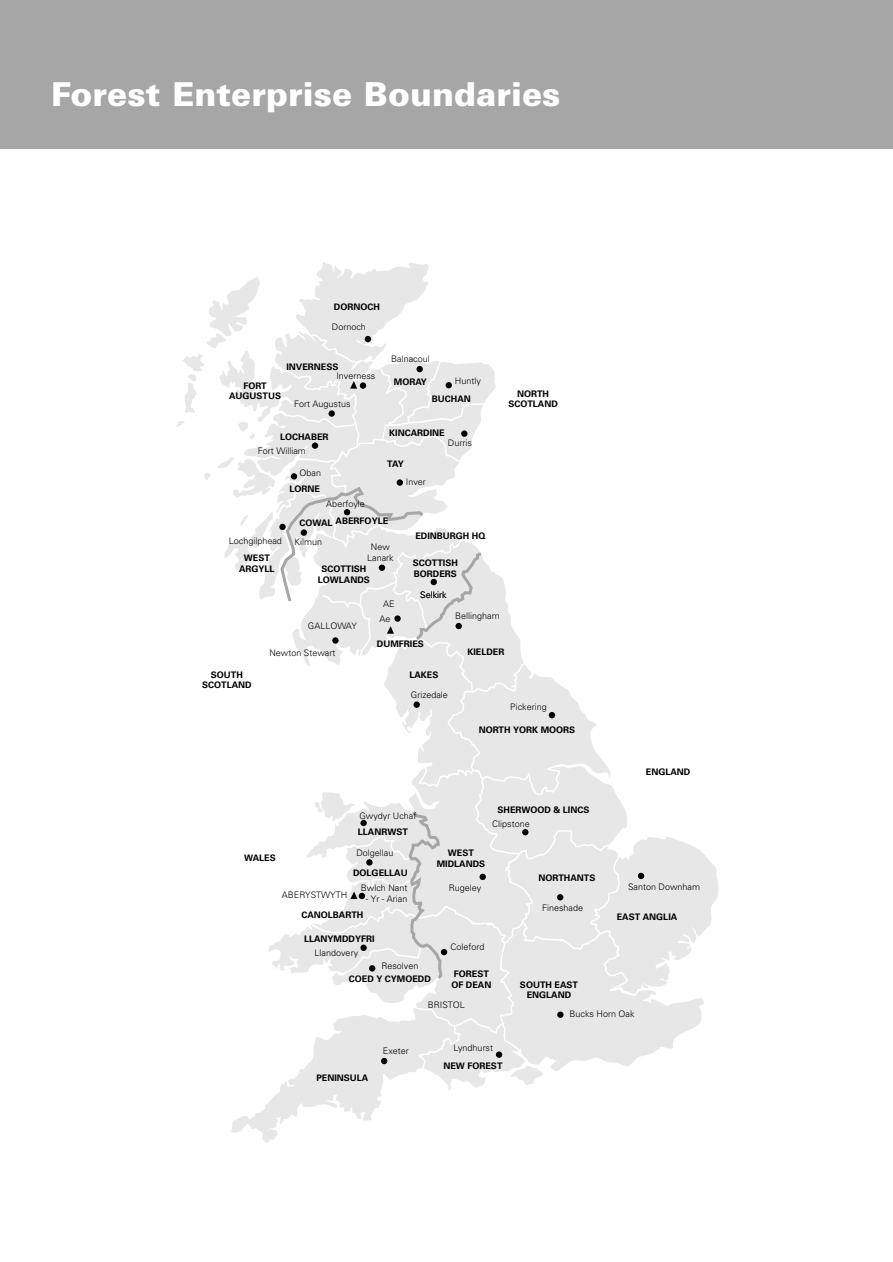
<style>
.page{position:relative;width:893px;height:1262px;background:#fff}
.page>*{position:absolute;margin:0;border:0;box-sizing:border-box;transform-origin:0 0}
.t1{font:900 33px "Univers";color:#fff}
.t2{font:700 9px/10.5px "Univers";color:#000;text-align:center}
.t3{font:300 9px/10.5px "Univers";color:#000;text-align:center}
</style>
<div class="page">
<svg style="left:231px;top:262px;width:487px;height:881px"></svg>
<svg style="left:285px;top:333px;width:178px;height:152px"></svg>
<svg style="left:413px;top:851px;width:216px;height:221px;background:#e9e9e9"></svg>
<div style="left:485px;top:818px;width:131px;height:155px;background:#e7e7e7"></div>
<svg style="left:278px;top:489px;width:282px;height:399px"></svg>
<svg style="left:176px;top:276px;width:104px;height:163px"></svg>
<svg style="left:204px;top:457px;width:71px;height:40px"></svg>
<svg style="left:224px;top:511px;width:49px;height:59px"></svg>
<svg style="left:279px;top:485px;width:206px;height:497px"></svg>
<svg style="left:365px;top:336px;width:6px;height:6px"></svg>
<svg style="left:344px;top:509px;width:6px;height:6px"></svg>
<div style="left:301px;top:529px;width:6px;height:7px;background:#000;border-radius:50%"></div>
<div style="left:279px;top:524px;width:7px;height:6px;background:#000;border-radius:50%"></div>
<div style="left:379px;top:564px;width:6px;height:7px;background:#000;border-radius:50%"></div>
<div style="left:430px;top:579px;width:7px;height:6px;background:#000;border-radius:50%"></div>
<svg style="left:394px;top:615px;width:7px;height:7px"></svg>
<div style="left:413px;top:701px;width:7px;height:7px;background:#000;border-radius:50%"></div>
<div style="left:455px;top:623px;width:7px;height:6px;background:#000;border-radius:50%"></div>
<div style="left:548px;top:712px;width:7px;height:6px;background:#000;border-radius:50%"></div>
<svg style="left:522px;top:829px;width:6px;height:6px"></svg>
<div style="left:479px;top:873px;width:7px;height:7px;background:#000;border-radius:50%"></div>
<svg style="left:557px;top:894px;width:6px;height:6px"></svg>
<div style="left:557px;top:1011px;width:6px;height:7px;background:#000;border-radius:50%"></div>
<svg style="left:496px;top:1051px;width:6px;height:6px"></svg>
<div style="left:381px;top:1057px;width:6px;height:7px;background:#000;border-radius:50%"></div>
<svg style="left:369px;top:965px;width:6px;height:6px"></svg>
<div style="left:360px;top:944px;width:7px;height:7px;background:#000;border-radius:50%"></div>
<div style="left:359px;top:892px;width:6px;height:7px;background:#000;border-radius:50%"></div>
<svg style="left:366px;top:859px;width:6px;height:6px"></svg>
<div style="left:360px;top:820px;width:7px;height:6px;background:#000;border-radius:50%"></div>
<div style="left:638px;top:872px;width:6px;height:7px;background:#000;border-radius:50%"></div>
<svg style="left:441px;top:949px;width:6px;height:6px"></svg>
<svg style="left:332px;top:637px;width:6px;height:6px"></svg>
<svg style="left:287px;top:356px;width:201px;height:138px"></svg>
<svg style="left:387px;top:626px;width:7px;height:7px"></svg>
<svg style="left:350px;top:891px;width:7px;height:8px"></svg>
<div style="left:0;top:0;width:892px;height:149px;background:#a6a6a6"></div>
<h1 class="t1" style="left:51px;top:83px;width:511px">Forest Enterprise Boundaries</h1>
<p class="t2" style="left:334px;top:302px;width:48px">DORNOCH</p>
<p class="t3" style="left:332px;top:322px;width:36px">Dornoch</p>
<p class="t2" style="left:286px;top:362px;width:54px">INVERNESS</p>
<p class="t3" style="left:336px;top:371px;width:41px">Inverness</p>
<p class="t2" style="left:229px;top:381px;width:54px">FORT<br>AUGUSTUS</p>
<p class="t3" style="left:294px;top:399px;width:58px">Fort Augustus</p>
<p class="t2" style="left:280px;top:432px;width:50px">LOCHABER</p>
<p class="t3" style="left:258px;top:446px;width:49px">Fort William</p>
<p class="t3" style="left:299px;top:468px;width:23px">Oban</p>
<p class="t2" style="left:289px;top:484px;width:32px">LORNE</p>
<p class="t3" style="left:326px;top:499px;width:40px">Aberfoyle</p>
<p class="t3" style="left:391px;top:354px;width:40px">Balnacoul</p>
<p class="t2" style="left:394px;top:377px;width:35px">MORAY</p>
<p class="t3" style="left:455px;top:376px;width:28px">Huntly</p>
<p class="t2" style="left:432px;top:394px;width:41px">BUCHAN</p>
<p class="t2" style="left:389px;top:428px;width:57px">KINCARDINE</p>
<p class="t2" style="left:387px;top:459px;width:18px">TAY</p>
<p class="t3" style="left:406px;top:477px;width:22px">Inver</p>
<p class="t3" style="left:448px;top:438px;width:25px">Durris</p>
<p class="t3" style="left:229px;top:536px;width:55px">Lochgilphead</p>
<p class="t2" style="left:239px;top:553px;width:37px">WEST<br>ARGYLL</p>
<p class="t2" style="left:299px;top:516px;width:90px">COWAL ABERFOYLE</p>
<p class="t3" style="left:294px;top:537px;width:29px">Kilmun</p>
<p class="t3" style="left:367px;top:542px;width:28px">New<br>Lanark</p>
<p class="t2" style="left:318px;top:564px;width:54px">SCOTTISH<br>LOWLANDS</p>
<p class="t2" style="left:415px;top:531px;width:72px">EDINBURGH HQ</p>
<p class="t2" style="left:413px;top:558px;width:47px;text-align:left">SCOTTISH<br>BORDERS</p>
<p class="t3" style="left:420px;top:590px;width:28px">Selkirk</p>
<p class="t2" style="left:508px;top:389px;width:51px">NORTH<br>SCOTLAND</p>
<p class="t2" style="left:202px;top:670px;width:51px">SOUTH<br>SCOTLAND</p>
<p class="t3" style="left:308px;top:621px;width:50px">GALLOWAY</p>
<p class="t3" style="left:269px;top:648px;width:67px">Newton Stewart</p>
<p class="t3" style="left:379px;top:597px;width:17px;line-height:15px">AE<br>Ae</p>
<p class="t2" style="left:377px;top:639px;width:49px">DUMFRIES</p>
<p class="t2" style="left:409px;top:670px;width:31px">LAKES</p>
<p class="t3" style="left:411px;top:690px;width:38px">Grizedale</p>
<p class="t3" style="left:455px;top:611px;width:46px">Bellingham</p>
<p class="t2" style="left:467px;top:647px;width:39px">KIELDER</p>
<p class="t3" style="left:510px;top:702px;width:38px">Pickering</p>
<p class="t2" style="left:479px;top:725px;width:98px">NORTH YORK MOORS</p>
<p class="t3" style="left:359px;top:811px;width:58px">Gwydyr Uchaf</p>
<p class="t2" style="left:358px;top:827px;width:51px">LLANRWST</p>
<p class="t2" style="left:497px;top:805px;width:93px">SHERWOOD &amp; LINCS</p>
<p class="t3" style="left:492px;top:819px;width:39px">Clipstone</p>
<p class="t2" style="left:244px;top:853px;width:33px">WALES</p>
<p class="t3" style="left:356px;top:848px;width:39px">Dolgellau</p>
<p class="t2" style="left:353px;top:868px;width:56px">DOLGELLAU</p>
<p class="t3" style="left:361px;top:883px;width:48px">Bwlch Nant</p>
<p class="t3" style="left:366px;top:894px;width:43px">- Yr - Arian</p>
<p class="t2" style="left:301px;top:910px;width:63px">CANOLBARTH</p>
<p class="t3" style="left:282px;top:890px;width:67px">ABERYSTWYTH</p>
<p class="t2" style="left:436px;top:848px;width:50px">WEST<br>MIDLANDS</p>
<p class="t3" style="left:448px;top:883px;width:34px">Rugeley</p>
<p class="t2" style="left:304px;top:934px;width:72px">LLANYMDDYFRI</p>
<p class="t3" style="left:314px;top:948px;width:45px">Llandovery</p>
<p class="t2" style="left:349px;top:974px;width:84px">COED Y CYMOEDD</p>
<p class="t3" style="left:381px;top:961px;width:39px">Resolven</p>
<p class="t3" style="left:450px;top:942px;width:36px">Coleford</p>
<p class="t2" style="left:451px;top:969px;width:42px;text-align:left">FOREST<br>OF DEAN</p>
<p class="t3" style="left:428px;top:1000px;width:39px">BRISTOL</p>
<p class="t2" style="left:538px;top:873px;width:58px">NORTHANTS</p>
<p class="t3" style="left:542px;top:903px;width:43px">Fineshade</p>
<p class="t2" style="left:520px;top:980px;width:60px">SOUTH EAST<br>ENGLAND</p>
<p class="t2" style="left:646px;top:767px;width:46px">ENGLAND</p>
<p class="t3" style="left:628px;top:882px;width:74px">Santon Downham</p>
<p class="t2" style="left:616px;top:912px;width:62px">EAST ANGLIA</p>
<p class="t2" style="left:316px;top:1072px;width:54px">PENINSULA</p>
<p class="t3" style="left:383px;top:1046px;width:28px">Exeter</p>
<p class="t3" style="left:453px;top:1043px;width:41px">Lyndhurst</p>
<p class="t2" style="left:443px;top:1060px;width:61px">NEW FOREST</p>
<p class="t3" style="left:569px;top:1009px;width:67px">Bucks Horn Oak</p>
</div>
